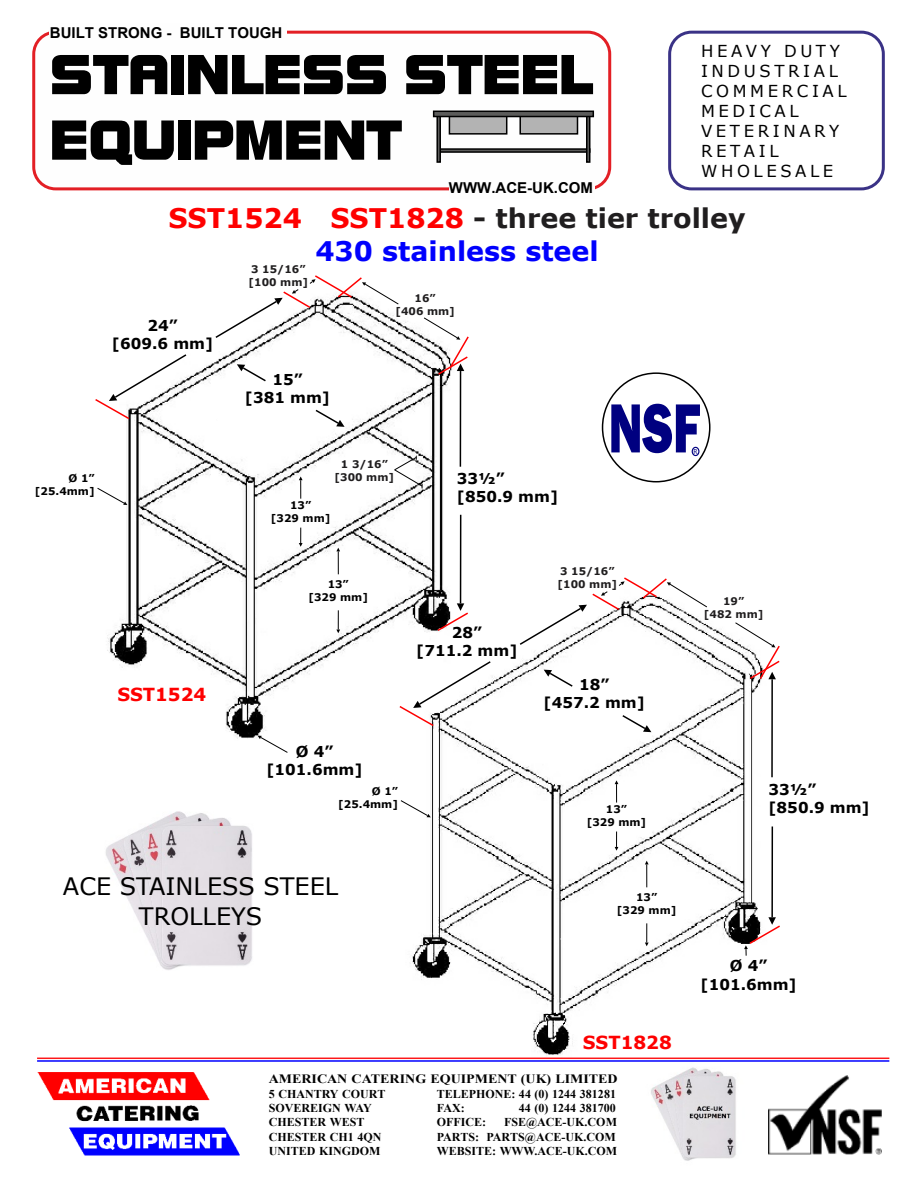
<style>
.page{position:relative;width:918px;height:1188px;background:#fff}
.page>*{position:absolute;margin:0;border:0;box-sizing:border-box;transform-origin:0 0}
.t1{font:800 72px "Franklin Gothic";color:#000080;scale:.69 1}
.t2{font:700 27px/32.8px "Verdana";color:#201e1f;text-align:center}
.t3{font:24px/29.2px "Verdana";color:#000;text-align:center}
.t4{font:700 18px "Verdana";color:#fe0000}
.t5{font:16.5px/20.1px "Verdana";letter-spacing:.22em;color:#000}
.t6{font:700 15px/18.3px "Verdana";color:#000;text-align:center}
.t7{font:700 15px "Arial";color:#000}
.t8{font:700 12.75px "Times New Roman";color:#000;scale:1.1 1}
.t9{font:700 12px/14.4px "Times New Roman";color:#000}
.t10{font:700 10.5px/12.8px "Verdana";color:#000;text-align:center}
.t11{font:700 10.5px/12.8px "Verdana";color:#201e1f;text-align:center}
.t12{font:6.9px "Verdana";color:#000080;scale:.87 1}
.s1{color:#fe0000}
.s2{color:#0000fd}
</style>
<div class="page">
<div style="left:602px;top:372px;width:109px;height:110px;background:#fff;border:2px solid #000;border-radius:50%"></div>
<div style="left:692px;top:447px;width:7px;height:9px;background:#fff;border:1px solid #000080;border-radius:50%"></div>
<img style="left:107px;top:321px;width:343px;height:418px">
<svg style="left:95px;top:353px;width:93px;height:68px"></svg>
<svg style="left:258px;top:736px;width:30px;height:17px"></svg>
<svg style="left:299px;top:476px;width:4px;height:23px"></svg>
<svg style="left:299px;top:528px;width:4px;height:19px"></svg>
<svg style="left:97px;top:487px;width:30px;height:18px"></svg>
<svg style="left:314px;top:408px;width:31px;height:19px"></svg>
<svg style="left:237px;top:364px;width:30px;height:19px"></svg>
<svg style="left:214px;top:275px;width:185px;height:64px"></svg>
<svg style="left:393px;top:455px;width:30px;height:34px"></svg>
<svg style="left:336px;top:548px;width:4px;height:26px"></svg>
<svg style="left:336px;top:610px;width:4px;height:23px"></svg>
<hr style="left:460px;top:371px;width:1px;height:96px;background:#000">
<hr style="left:460px;top:515px;width:1px;height:88px;background:#000">
<svg style="left:423px;top:317px;width:46px;height:59px"></svg>
<img style="left:406px;top:589px;width:362px;height:469px">
<hr style="left:771px;top:679px;width:2px;height:98px;background:#000">
<hr style="left:771px;top:827px;width:2px;height:90px;background:#000">
<svg style="left:734px;top:622px;width:46px;height:59px"></svg>
<svg style="left:400px;top:800px;width:31px;height:17px"></svg>
<svg style="left:744px;top:917px;width:36px;height:39px"></svg>
<svg style="left:615px;top:780px;width:3px;height:23px"></svg>
<svg style="left:615px;top:832px;width:3px;height:19px"></svg>
<svg style="left:645px;top:861px;width:4px;height:26px"></svg>
<svg style="left:645px;top:923px;width:4px;height:23px"></svg>
<svg style="left:398px;top:660px;width:94px;height:68px"></svg>
<svg style="left:518px;top:577px;width:190px;height:69px"></svg>
<svg style="left:621px;top:714px;width:30px;height:18px"></svg>
<svg style="left:544px;top:670px;width:30px;height:18px"></svg>
<img style="left:105px;top:811px;width:147px;height:159px">
<hr style="left:37px;top:1058px;width:852px;height:1px;background:#fd1719">
<img style="left:651px;top:1067px;width:85px;height:94px">
<hr style="left:37px;top:1060px;width:852px;height:2px;background:#00f">
<img style="left:37px;top:1072px;width:203px;height:84px">
<img style="left:769px;top:1075px;width:112px;height:79px">
<div style="left:32px;top:31px;width:579px;height:159px;background:#fefefe;border:3px solid #e31f25;border-radius:22px"></div>
<svg style="left:52px;top:55px;width:115px;height:39px"></svg>
<div style="left:172px;top:55px;width:12px;height:39px;background:#000"></div>
<svg style="left:188px;top:55px;width:198px;height:39px"></svg>
<svg style="left:406px;top:55px;width:187px;height:39px"></svg>
<svg style="left:52px;top:120px;width:122px;height:45px"></svg>
<div style="left:178px;top:120px;width:13px;height:40px;background:#000"></div>
<svg style="left:195px;top:120px;width:207px;height:40px"></svg>
<div style="left:50px;top:23px;width:237px;height:21px;background:#fefefe"></div>
<div style="left:668px;top:31px;width:217px;height:159px;border:3px solid #3a3286;border-radius:22px"></div>
<div style="left:449px;top:178px;width:145px;height:21px;background:#fefefe"></div>
<svg style="left:441px;top:148px;width:145px;height:5px"></svg>
<svg style="left:436px;top:117px;width:5px;height:46px"></svg>
<svg style="left:586px;top:117px;width:4px;height:46px"></svg>
<div style="left:449px;top:114px;width:58px;height:21px;background:#b3b3b3;border:2px solid #000"></div>
<div style="left:519px;top:114px;width:59px;height:21px;background:#b3b3b3;border:2px solid #000"></div>
<svg style="left:433px;top:111px;width:161px;height:6px"></svg>
<p class="t7" style="left:50px;top:27px;width:234px">BUILT STRONG - BUILT TOUGH</p>
<p class="t7" style="left:449px;top:182px;width:146px">WWW.ACE-UK.COM</p>
<h3 class="t5" style="left:701px;top:42px;width:147px">HEAVY DUTY<br>INDUSTRIAL<br>COMMERCIAL<br>MEDICAL<br>VETERINARY<br>RETAIL<br>WHOLESALE</h3>
<h2 class="t2" style="left:168px;top:205px;width:579px"><span class="s1">SST1524 SST1828</span> - three tier trolley<br><span class="s2">430 stainless steel</span></h2>
<p class="t6" style="left:112px;top:318px;width:103px">24”<br>[609.6 mm]</p>
<p class="t10" style="left:35px;top:473px;width:61px;text-align:right">Ø 1” [25.4mm]</p>
<h3 class="t4" style="left:117px;top:687px;width:91px">SST1524</h3>
<p class="t11" style="left:249px;top:264px;width:61px;text-align:left">3 15/16” [100 mm]</p>
<p class="t6" style="left:245px;top:371px;width:87px">15”<br>[381 mm]</p>
<p class="t11" style="left:395px;top:293px;width:61px">16”<br>[406 mm]</p>
<p class="t11" style="left:335px;top:459px;width:61px">1 3/16” [300 mm]</p>
<p class="t10" style="left:271px;top:500px;width:61px">13”<br>[329 mm]</p>
<p class="t6" style="left:457px;top:471px;width:103px;text-align:left">33½” [850.9 mm]</p>
<h1 class="t1" style="left:608px;top:402px;width:135px">NSF</h1>
<p class="t12" style="left:694px;top:449px;width:6px">R</p>
<p class="t10" style="left:308px;top:579px;width:61px">13”<br>[329 mm]</p>
<p class="t6" style="left:416px;top:625px;width:103px">28”<br>[711.2 mm]</p>
<p class="t6" style="left:266px;top:743px;width:98px">Ø 4” [101.6mm]</p>
<p class="t10" style="left:338px;top:785px;width:61px;text-align:right">Ø 1” [25.4mm]</p>
<p class="t11" style="left:558px;top:566px;width:61px;text-align:left">3 15/16” [100 mm]</p>
<p class="t6" style="left:544px;top:677px;width:103px">18”<br>[457.2 mm]</p>
<p class="t10" style="left:587px;top:804px;width:61px">13”<br>[329 mm]</p>
<p class="t11" style="left:704px;top:596px;width:61px">19”<br>[482 mm]</p>
<p class="t6" style="left:768px;top:782px;width:103px;text-align:left">33½” [850.9 mm]</p>
<h3 class="t3" style="left:63px;top:874px;width:277px">ACE STAINLESS STEEL<br>TROLLEYS</h3>
<p class="t10" style="left:617px;top:892px;width:61px">13”<br>[329 mm]</p>
<h3 class="t4" style="left:583px;top:1035px;width:91px">SST1828</h3>
<p class="t8" style="left:269px;top:1074px;width:319px">AMERICAN CATERING EQUIPMENT (UK) LIMITED</p>
<p class="t9" style="left:269px;top:1088px;width:118px">5 CHANTRY COURT<br>SOVEREIGN WAY<br>CHESTER WEST<br>CHESTER CH1 4QN<br>UNITED KINGDOM</p>
<p class="t9" style="left:437px;top:1088px;width:181px">TELEPHONE: 44 (0) 1244 381281<br>FAX:</p>
<p class="t9" style="left:519px;top:1102px;width:99px">44 (0) 1244 381700</p>
<p class="t9" style="left:437px;top:1116px;width:182px;text-indent:67px">FSE@ACE-UK.COM<br>PARTS: PARTS@ACE-UK.COM<br>WEBSITE: WWW.ACE-UK.COM</p>
<p class="t9" style="left:437px;top:1116px;width:51px">OFFICE:</p>
<p class="t6" style="left:701px;top:958px;width:98px">Ø 4” [101.6mm]</p>
</div>
